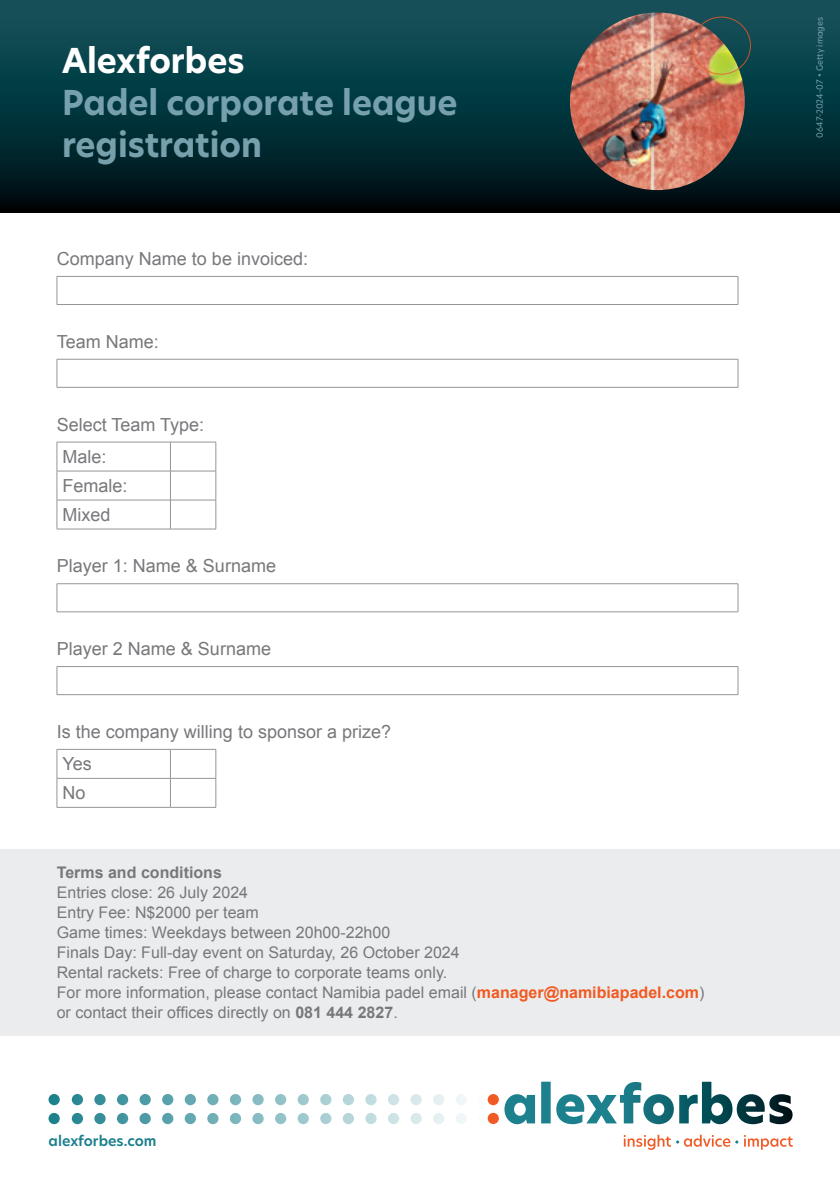
<style>
.page{position:relative;width:840px;height:1191px;background:#fff}
.page>*{position:absolute;margin:0;border:0;box-sizing:border-box;transform-origin:0 0}
.t1{font:700 33.6px/42px "New Hero";color:#75a0ac}
.t2{font:700 33.6px "New Hero";color:#fff}
.t3{font:18px/32.4px "Arial";color:#77787b}
.t4{font:16px/20px "Arial";color:#77787b}
.t5{font:700 16px "Arial";color:#77787b}
.t6{font:600 14px "New Hero";color:#1c808d}
.t7{font:8.4px "New Hero";color:#75a0ac}
.s1{font-weight:700;color:#f25921}
.s2{font-weight:700}
</style>
<div class="page">
<svg style="left:0;top:0;width:839px;height:212px;background:#053239"></svg>
<hr style="left:57px;top:276px;width:680px;height:1px;background:#939598">
<svg style="left:57px;top:277px;width:1px;height:27px"></svg>
<svg style="left:737px;top:276px;width:1px;height:28px"></svg>
<hr style="left:57px;top:304px;width:680px;height:1px;background:#939598">
<hr style="left:57px;top:359px;width:680px;height:1px;background:#939598">
<svg style="left:57px;top:359px;width:1px;height:28px"></svg>
<svg style="left:737px;top:359px;width:1px;height:28px"></svg>
<hr style="left:57px;top:387px;width:680px;height:1px;background:#939598">
<hr style="left:57px;top:442px;width:113px;height:1px;background:#939598">
<hr style="left:170px;top:442px;width:46px;height:1px;background:#939598">
<hr style="left:57px;top:471px;width:113px;height:1px;background:#939598">
<hr style="left:170px;top:471px;width:46px;height:1px;background:#939598">
<hr style="left:57px;top:500px;width:113px;height:1px;background:#939598">
<svg style="left:57px;top:442px;width:1px;height:86px"></svg>
<hr style="left:170px;top:500px;width:46px;height:1px;background:#939598">
<svg style="left:170px;top:442px;width:1px;height:86px"></svg>
<svg style="left:215px;top:442px;width:1px;height:86px"></svg>
<hr style="left:57px;top:528px;width:113px;height:1px;background:#939598">
<hr style="left:170px;top:528px;width:46px;height:1px;background:#939598">
<hr style="left:57px;top:583px;width:680px;height:1px;background:#939598">
<svg style="left:57px;top:584px;width:1px;height:27px"></svg>
<svg style="left:737px;top:584px;width:1px;height:27px"></svg>
<hr style="left:57px;top:611px;width:680px;height:1px;background:#939598">
<hr style="left:57px;top:666px;width:680px;height:1px;background:#939598">
<svg style="left:57px;top:667px;width:1px;height:27px"></svg>
<svg style="left:737px;top:666px;width:1px;height:28px"></svg>
<hr style="left:57px;top:694px;width:680px;height:1px;background:#939598">
<hr style="left:57px;top:749px;width:113px;height:1px;background:#939598">
<hr style="left:170px;top:749px;width:46px;height:1px;background:#939598">
<hr style="left:57px;top:778px;width:113px;height:1px;background:#939598">
<svg style="left:57px;top:750px;width:1px;height:57px"></svg>
<hr style="left:170px;top:778px;width:46px;height:1px;background:#939598">
<svg style="left:170px;top:749px;width:1px;height:58px"></svg>
<svg style="left:215px;top:750px;width:1px;height:57px"></svg>
<hr style="left:57px;top:807px;width:113px;height:1px;background:#939598">
<hr style="left:170px;top:807px;width:46px;height:1px;background:#939598">
<div style="left:0;top:848px;width:839px;height:188px;background:#ebeced"></div>
<svg style="left:504px;top:1081px;width:288px;height:43px"></svg>
<div style="left:487px;top:1094px;width:11px;height:11px;background:#f15a25;border-radius:50%"></div>
<div style="left:487px;top:1112px;width:11px;height:12px;background:#f15a25;border-radius:50%"></div>
<svg style="left:623px;top:1134px;width:169px;height:16px"></svg>
<div style="left:478px;top:1094px;width:11px;height:11px;background:#fcfdfd;border-radius:50%"></div>
<div style="left:478px;top:1113px;width:11px;height:11px;background:#fcfdfd;border-radius:50%"></div>
<div style="left:455px;top:1094px;width:11px;height:11px;background:#f0f7f7;border-radius:50%"></div>
<div style="left:455px;top:1113px;width:11px;height:11px;background:#f0f7f7;border-radius:50%"></div>
<div style="left:433px;top:1094px;width:11px;height:11px;background:#e4f0f1;border-radius:50%"></div>
<div style="left:433px;top:1113px;width:11px;height:11px;background:#e4f0f1;border-radius:50%"></div>
<div style="left:410px;top:1094px;width:11px;height:11px;background:#d9eaec;border-radius:50%"></div>
<div style="left:410px;top:1113px;width:11px;height:11px;background:#d9eaec;border-radius:50%"></div>
<div style="left:388px;top:1094px;width:11px;height:11px;background:#cde3e5;border-radius:50%"></div>
<div style="left:388px;top:1113px;width:11px;height:11px;background:#cde3e5;border-radius:50%"></div>
<div style="left:365px;top:1094px;width:11px;height:11px;background:#c1dce0;border-radius:50%"></div>
<div style="left:365px;top:1113px;width:11px;height:11px;background:#c1dce0;border-radius:50%"></div>
<div style="left:342px;top:1094px;width:12px;height:11px;background:#b6d6da;border-radius:50%"></div>
<svg style="left:342px;top:1113px;width:12px;height:11px"></svg>
<div style="left:320px;top:1094px;width:11px;height:11px;background:#aacfd4;border-radius:50%"></div>
<div style="left:320px;top:1113px;width:11px;height:11px;background:#aacfd4;border-radius:50%"></div>
<svg style="left:297px;top:1094px;width:12px;height:11px"></svg>
<div style="left:297px;top:1113px;width:12px;height:11px;background:#9ec9ce;border-radius:50%"></div>
<div style="left:275px;top:1094px;width:11px;height:11px;background:#92c2c8;border-radius:50%"></div>
<div style="left:275px;top:1113px;width:11px;height:11px;background:#92c2c8;border-radius:50%"></div>
<div style="left:252px;top:1094px;width:11px;height:11px;background:#88bcc3;border-radius:50%"></div>
<div style="left:252px;top:1113px;width:11px;height:11px;background:#88bcc3;border-radius:50%"></div>
<div style="left:230px;top:1094px;width:11px;height:11px;background:#7cb5bd;border-radius:50%"></div>
<div style="left:230px;top:1113px;width:11px;height:11px;background:#7cb5bd;border-radius:50%"></div>
<div style="left:207px;top:1094px;width:11px;height:11px;background:#70afb7;border-radius:50%"></div>
<div style="left:207px;top:1113px;width:11px;height:11px;background:#70afb7;border-radius:50%"></div>
<div style="left:185px;top:1094px;width:11px;height:11px;background:#64a8b1;border-radius:50%"></div>
<div style="left:185px;top:1113px;width:11px;height:11px;background:#64a8b1;border-radius:50%"></div>
<div style="left:162px;top:1094px;width:11px;height:11px;background:#59a2ab;border-radius:50%"></div>
<div style="left:162px;top:1113px;width:11px;height:11px;background:#59a2ab;border-radius:50%"></div>
<svg style="left:139px;top:1094px;width:12px;height:11px"></svg>
<svg style="left:139px;top:1113px;width:12px;height:11px"></svg>
<div style="left:117px;top:1094px;width:11px;height:11px;background:#41949f;border-radius:50%"></div>
<div style="left:117px;top:1113px;width:11px;height:11px;background:#41949f;border-radius:50%"></div>
<svg style="left:94px;top:1094px;width:12px;height:11px"></svg>
<svg style="left:94px;top:1113px;width:12px;height:11px"></svg>
<div style="left:72px;top:1094px;width:11px;height:11px;background:#2a8794;border-radius:50%"></div>
<div style="left:72px;top:1113px;width:11px;height:11px;background:#2a8794;border-radius:50%"></div>
<div style="left:48px;top:1094px;width:12px;height:11px;background:#1c808d;border-radius:50%"></div>
<div style="left:48px;top:1113px;width:12px;height:11px;background:#1c808d;border-radius:50%"></div>
<img style="left:569px;top:12px;width:175px;height:178px">
<div style="left:691px;top:17px;width:59px;height:58px;border:1px solid #f25921;border-radius:50%"></div>
<h1 class="t2" style="left:62px;top:37px;width:184px">Alexforbes</h1>
<h1 class="t1" style="left:62px;top:81px;width:397px">Padel corporate league registration</h1>
<p class="t3" style="left:57px;top:243px;width:253px">Company Name to be invoiced:</p>
<p class="t3" style="left:57px;top:325px;width:104px">Team Name:</p>
<p class="t3" style="left:62px;top:408px;width:143px;text-indent:-6px">Select Team Type:<br>Male:</p>
<p class="t3" style="left:62px;top:471px;width:67px;line-height:29px">Female:<br>Mixed</p>
<p class="t3" style="left:57px;top:550px;width:221px">Player 1: Name &amp; Surname</p>
<p class="t3" style="left:57px;top:633px;width:216px">Player 2 Name &amp; Surname</p>
<p class="t3" style="left:62px;top:715px;width:330px;text-indent:-6px">Is the company willing to sponsor a prize?<br>Yes</p>
<p class="t3" style="left:62px;top:777px;width:25px">No</p>
<p class="t5" style="left:57px;top:861px;width:167px">Terms and conditions</p>
<p class="t4" style="left:57px;top:882px;width:648px">Entries close: 26 July 2024<br>Entry Fee: N$2000 per team<br>Game times: Weekdays between 20h00-22h00<br>Finals Day: Full-day event on Saturday, 26 October 2024<br>Rental rackets: Free of charge to corporate teams only.<br>For more information, please contact Namibia padel email (<span class="s1">manager@namibiapadel.com</span>) or contact their offices directly on <span class="s2">081 444 2827</span>.</p>
<p class="t6" style="left:49px;top:1131px;width:109px">alexforbes.com</p>
<p class="t7" style="left:813px;top:138px;width:122px;rotate:-90deg">0647-2024-07 • Getty images</p>
</div>
